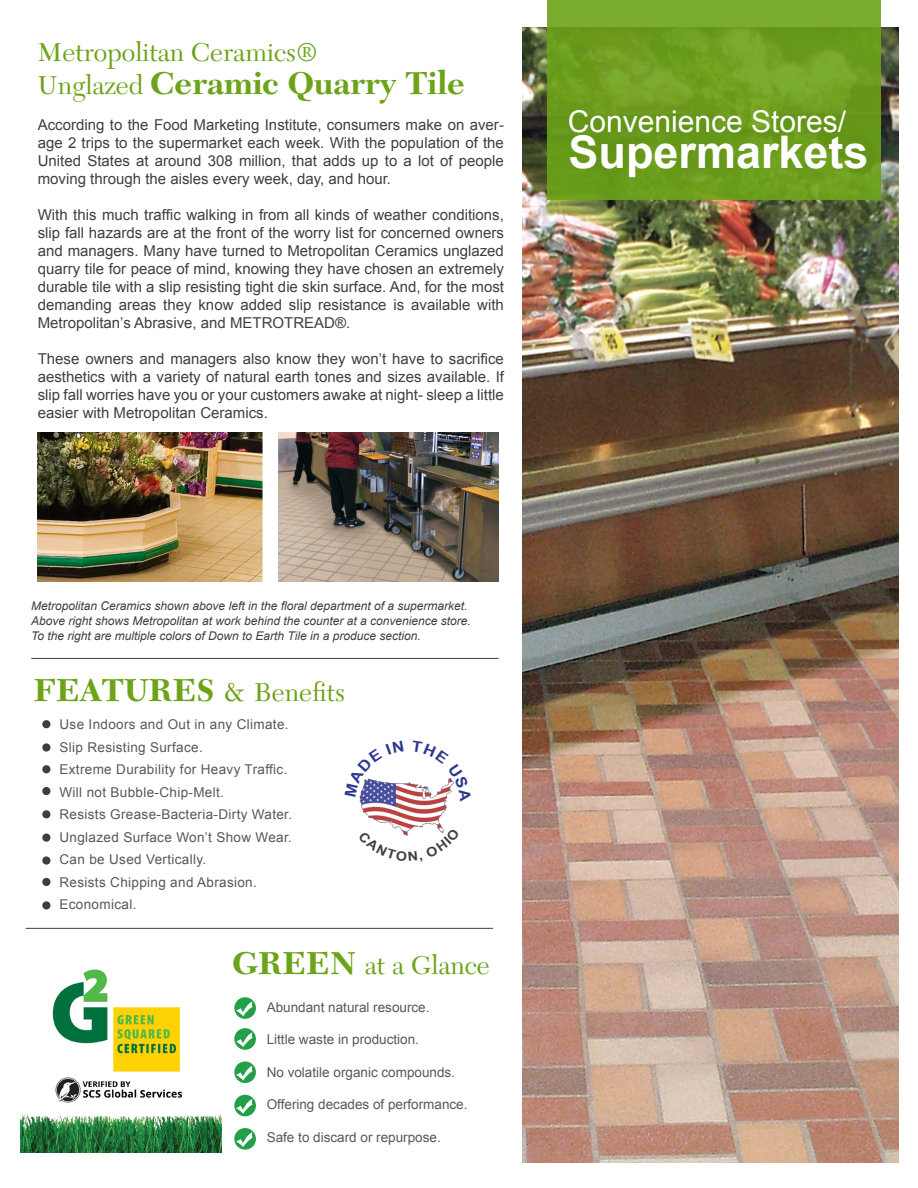
<style>
.page{position:relative;width:918px;height:1188px;background:#fff}
.page>*{position:absolute;margin:0;border:0;box-sizing:border-box;transform-origin:0 0}
.t1{font:700 45px "Arial";color:#fff}
.t2{font:700 33px "New Caledonia";color:#6ca318}
.t3{font:30px "Arial";color:#fff}
.t4{font:27px "New Caledonia";color:#6ca318}
.t5{font:15px/18px "Arial";color:#403f40;text-align:justify}
.t6{font:13.5px "Arial";letter-spacing:.025em;color:#57585a}
.t7{font:13.5px "Arial";color:#57585a}
.t8{font:italic 12px "Arial";color:#403f40}
.s1{font-weight:400;font-size:27px}
.s2{font-weight:700;font-size:33px}
</style>
<div class="page">
<img style="left:522px;top:27px;width:376px;height:1136px">
<div style="left:547px;top:0;width:333px;height:200px;background:linear-gradient(to bottom,#75a629,#669818)"></div>
<hr style="left:31px;top:658px;width:468px;height:1px;background:#403f40">
<hr style="left:26px;top:928px;width:467px;height:1px;background:#403f40">
<svg style="left:234px;top:997px;width:22px;height:22px"></svg>
<svg style="left:234px;top:1028px;width:22px;height:22px"></svg>
<svg style="left:234px;top:1061px;width:22px;height:22px"></svg>
<div style="left:234px;top:1095px;width:22px;height:21px;background:#21a048;border-radius:50%"></div>
<svg style="left:234px;top:1128px;width:22px;height:22px"></svg>
<svg style="left:236px;top:1001px;width:17px;height:15px"></svg>
<svg style="left:236px;top:1032px;width:17px;height:15px"></svg>
<svg style="left:236px;top:1066px;width:17px;height:14px"></svg>
<svg style="left:236px;top:1099px;width:17px;height:15px"></svg>
<svg style="left:236px;top:1132px;width:17px;height:15px"></svg>
<img style="left:38px;top:432px;width:461px;height:149px">
<img style="left:21px;top:1114px;width:200px;height:38px">
<div style="left:29px;top:937px;width:187px;height:179px;background:#fff"></div>
<img style="left:52px;top:969px;width:130px;height:134px">
<img style="left:359px;top:782px;width:88px;height:46px">
<div style="left:42px;top:720px;width:8px;height:8px;background:#3e3e3f;border-radius:50%"></div>
<div style="left:42px;top:743px;width:8px;height:9px;background:#3e3e3f;border-radius:50%"></div>
<div style="left:42px;top:765px;width:8px;height:8px;background:#3e3e3f;border-radius:50%"></div>
<div style="left:42px;top:787px;width:8px;height:8px;background:#3e3e3f;border-radius:50%"></div>
<div style="left:42px;top:810px;width:8px;height:8px;background:#3e3e3f;border-radius:50%"></div>
<div style="left:42px;top:834px;width:8px;height:8px;background:#3e3e3f;border-radius:50%"></div>
<div style="left:42px;top:856px;width:8px;height:9px;background:#3e3e3f;border-radius:50%"></div>
<div style="left:42px;top:878px;width:8px;height:8px;background:#3e3e3f;border-radius:50%"></div>
<div style="left:42px;top:901px;width:8px;height:9px;background:#3e3e3f;border-radius:50%"></div>
<svg style="left:359px;top:778px;width:45px;height:19px"></svg>
<svg style="left:411px;top:778px;width:44px;height:24px"></svg>
<svg style="left:394px;top:828px;width:50px;height:8px"></svg>
<p class="t4" style="left:38px;top:36px;width:282px">Metropolitan Ceramics®</p>
<p class="t2" style="left:38px;top:63px;width:429px"><span class="s1">Unglazed</span> Ceramic Quarry Tile</p>
<p class="t5" style="left:38px;top:116px;width:468px">According to the Food Marketing Institute, consumers make on aver&shy;age 2 trips to the supermarket each week. With the population of the United States at around 308 million, that adds up to a lot of people moving through the aisles every week, day, and hour.</p>
<p class="t5" style="left:38px;top:206px;width:468px">With this much traffic walking in from all kinds of weather conditions, slip fall hazards are at the front of the worry list for concerned owners and managers. Many have turned to Metropolitan Ceramics unglazed quarry tile for peace of mind, knowing they have chosen an extremely durable tile with a slip resisting tight die skin surface. And, for the most demanding areas they know added slip resistance is available with Metropolitan’s Abrasive, and METROTREAD®.</p>
<p class="t5" style="left:38px;top:350px;width:468px">These owners and managers also know they won’t have to sacrifice aesthetics with a variety of natural earth tones and sizes available. If slip fall worries have you or your customers awake at night- sleep a little easier with Metropolitan Ceramics.</p>
<p class="t3" style="left:568px;top:101px;width:280px">Convenience Stores/</p>
<p class="t1" style="left:568px;top:122px;width:302px">Supermarkets</p>
<p class="t8" style="left:31px;top:598px;width:438px">Metropolitan Ceramics shown above left in the floral department of a supermarket.</p>
<p class="t8" style="left:31px;top:613px;width:441px">Above right shows Metropolitan at work behind the counter at a convenience store.</p>
<p class="t8" style="left:31px;top:628px;width:391px">To the right are multiple colors of Down to Earth Tile in a produce section.</p>
<p class="t4" style="left:34px;top:676px;width:313px"><span class="s2">FEATURES</span> &amp; Benefits</p>
<p class="t6" style="left:60px;top:716px;width:231px">Use Indoors and Out in any Climate.</p>
<p class="t6" style="left:60px;top:738px;width:145px">Slip Resisting Surface.</p>
<p class="t6" style="left:60px;top:761px;width:229px">Extreme Durability for Heavy Traffic.</p>
<p class="t6" style="left:60px;top:783px;width:166px">Will not Bubble-Chip-Melt.</p>
<p class="t6" style="left:60px;top:806px;width:234px">Resists Grease-Bacteria-Dirty Water.</p>
<p class="t6" style="left:60px;top:828px;width:234px">Unglazed Surface Won’t Show Wear.</p>
<p class="t6" style="left:60px;top:851px;width:148px">Can be Used Vertically.</p>
<p class="t6" style="left:60px;top:873px;width:199px">Resists Chipping and Abrasion.</p>
<p class="t6" style="left:60px;top:896px;width:78px">Economical.</p>
<p class="t4" style="left:232px;top:949px;width:259px"><span class="s2">GREEN</span> at a Glance</p>
<p class="t7" style="left:267px;top:998px;width:164px">Abundant natural resource.</p>
<p class="t7" style="left:267px;top:1031px;width:154px">Little waste in production.</p>
<p class="t7" style="left:267px;top:1063px;width:190px">No volatile organic compounds.</p>
<p class="t7" style="left:267px;top:1096px;width:202px">Offering decades of performance.</p>
<p class="t7" style="left:267px;top:1128px;width:176px">Safe to discard or repurpose.</p>
</div>
